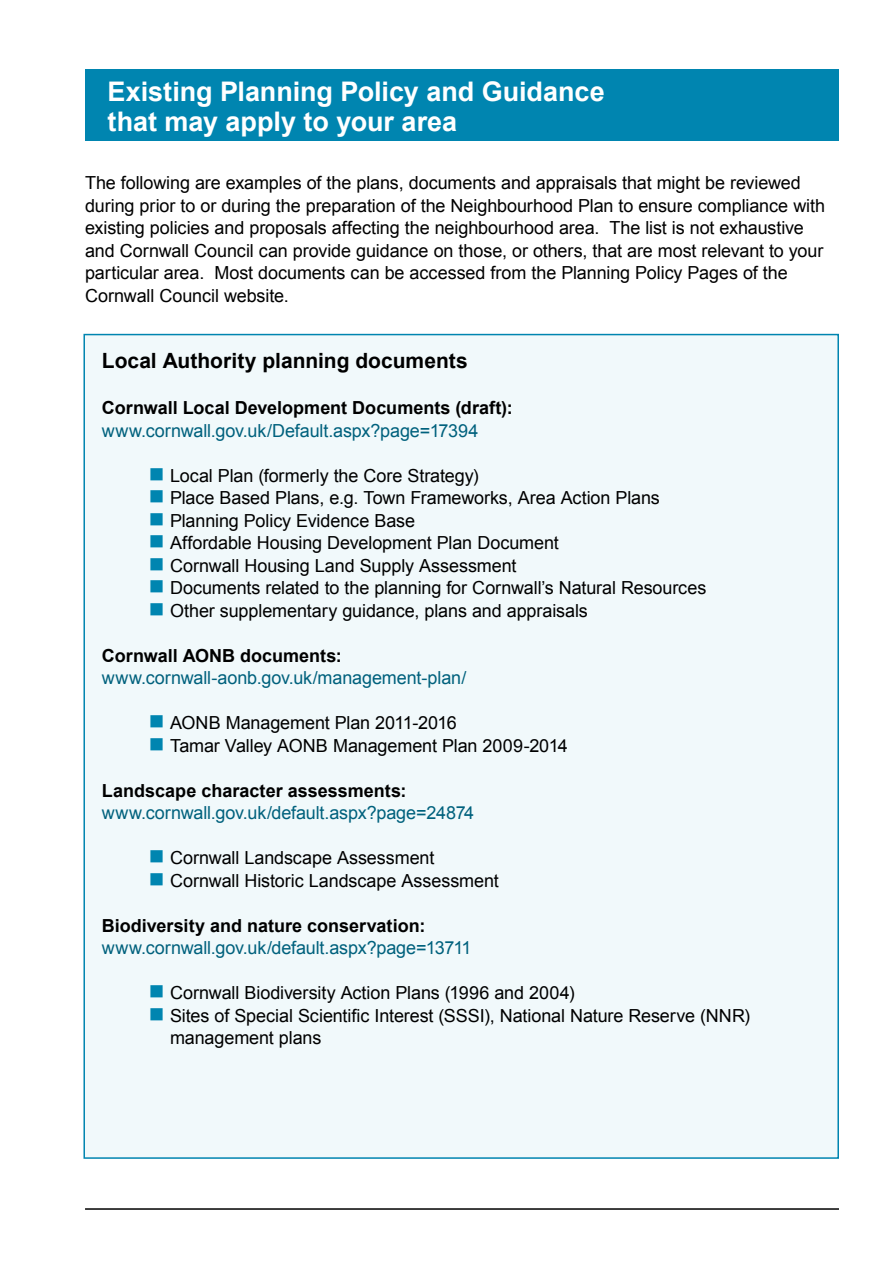
<style>
.page{position:relative;width:893px;height:1263px;background:#fff}
.page>*{position:absolute;margin:0;border:0;box-sizing:border-box;transform-origin:0 0}
.t1{font:700 27px/30px "Arial";color:#fff}
.t2{font:700 21px "Arial";color:#000}
.t3{font:18px/22.5px "Arial";letter-spacing:-.005em;color:#000}
.t4{font:18px "Arial";letter-spacing:-.01em;color:#00617d}
.t5{font:700 18px "Arial";color:#000}
</style>
<div class="page">
<div style="left:85px;top:70px;width:754px;height:71px;background:#0085b0"></div>
<hr style="left:85px;top:1208px;width:754px;height:2px;background:#000">
<div style="left:84px;top:335px;width:754px;height:823px;background:#f1f9fb"></div>
<h1 class="t1" style="left:108px;top:77px;width:499px">Existing Planning Policy and Guidance that may apply to your area</h1>
<p class="t3" style="left:85px;top:172px;width:742px">The following are examples of the plans, documents and appraisals that might be reviewed during prior to or during the preparation of the Neighbourhood Plan to ensure compliance with existing policies and proposals affecting the neighbourhood area. The list is not exhaustive and Cornwall Council can provide guidance on those, or others, that are most relevant to your particular area. Most documents can be accessed from the Planning Policy Pages of the Cornwall Council website.</p>
<p class="t2" style="left:102px;top:346px;width:367px">Local Authority planning documents</p>
<p class="t5" style="left:102px;top:396px;width:412px">Cornwall Local Development Documents (draft):</p>
<p class="t4" style="left:102px;top:418px;width:378px">www.cornwall.gov.uk/Default.aspx?page=17394</p>
<p class="t3" style="left:170px;top:464px;width:538px">Local Plan (formerly the Core Strategy)<br>Place Based Plans, e.g. Town Frameworks, Area Action Plans Planning Policy Evidence Base<br>Affordable Housing Development Plan Document<br>Cornwall Housing Land Supply Assessment<br>Documents related to the planning for Cornwall’s Natural Resources Other supplementary guidance, plans and appraisals</p>
<p class="t5" style="left:102px;top:643px;width:241px">Cornwall AONB documents:</p>
<p class="t4" style="left:102px;top:666px;width:366px">www.cornwall-aonb.gov.uk/management-plan/</p>
<p class="t3" style="left:170px;top:712px;width:399px">AONB Management Plan 2011-2016<br>Tamar Valley AONB Management Plan 2009-2014</p>
<p class="t5" style="left:102px;top:778px;width:306px">Landscape character assessments:</p>
<p class="t4" style="left:102px;top:801px;width:374px">www.cornwall.gov.uk/default.aspx?page=24874</p>
<p class="t3" style="left:170px;top:847px;width:330px">Cornwall Landscape Assessment<br>Cornwall Historic Landscape Assessment</p>
<p class="t5" style="left:102px;top:913px;width:325px">Biodiversity and nature conservation:</p>
<p class="t4" style="left:102px;top:936px;width:371px">www.cornwall.gov.uk/default.aspx?page=13711</p>
<p class="t3" style="left:170px;top:982px;width:582px">Cornwall Biodiversity Action Plans (1996 and 2004)<br>Sites of Special Scientific Interest (SSSI), National Nature Reserve (NNR) management plans</p>
</div>
